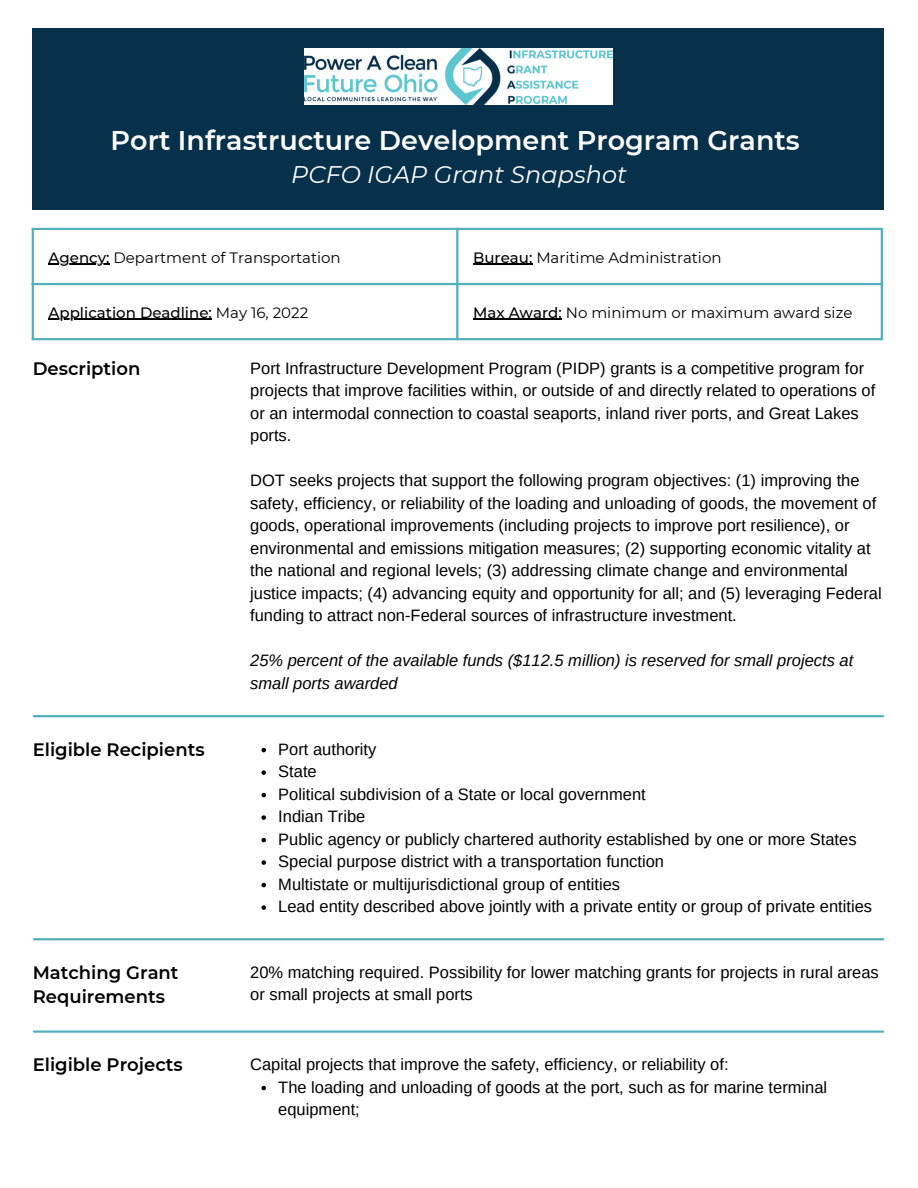
<style>
.page{position:relative;width:918px;height:1188px;background:#fff}
.page>*{position:absolute;margin:0;border:0;box-sizing:border-box;transform-origin:0 0}
.t1{font:600 27px "Montserrat";color:#fff}
.t2{font:italic 24px "Montserrat";color:#fff}
.t3{font:600 18px/24.8px "Montserrat";color:#000}
.t4{font:16.5px/22.5px "Arimo";color:#000}
.t5{font:italic 16.5px/22.5px "Arimo";color:#000}
.t6{font:15px "Montserrat";color:#000}
.t7{font:500 15px "Montserrat";color:#000}
.s1{font-weight:500}
.s2{font-weight:400}
</style>
<div class="page">
<hr style="left:49px;top:264px;width:61px;height:1px;background:#000">
<hr style="left:473px;top:264px;width:59px;height:1px;background:#000">
<hr style="left:49px;top:319px;width:163px;height:1px;background:#000">
<hr style="left:473px;top:319px;width:89px;height:1px;background:#000">
<hr style="left:32px;top:230px;width:2px;height:108px;background:#51b2be">
<hr style="left:456px;top:230px;width:2px;height:108px;background:#51b2be">
<hr style="left:881px;top:230px;width:2px;height:108px;background:#51b2be">
<hr style="left:32px;top:228px;width:851px;height:2px;background:#51b2be">
<hr style="left:32px;top:283px;width:851px;height:2px;background:#51b2be">
<hr style="left:32px;top:338px;width:851px;height:2px;background:#51b2be">
<div style="left:32px;top:28px;width:851px;height:181px;background:#07304b"></div>
<hr style="left:34px;top:715px;width:849px;height:2px;background:#51b2be">
<hr style="left:34px;top:938px;width:849px;height:2px;background:#51b2be">
<hr style="left:34px;top:1030px;width:849px;height:3px;background:#51b2be">
<svg style="left:261px;top:748px;width:5px;height:4px"></svg>
<svg style="left:261px;top:770px;width:5px;height:5px"></svg>
<svg style="left:261px;top:793px;width:5px;height:4px"></svg>
<svg style="left:261px;top:815px;width:5px;height:5px"></svg>
<svg style="left:261px;top:838px;width:5px;height:4px"></svg>
<svg style="left:261px;top:860px;width:5px;height:5px"></svg>
<svg style="left:261px;top:883px;width:5px;height:4px"></svg>
<svg style="left:261px;top:905px;width:5px;height:5px"></svg>
<img style="left:305px;top:48px;width:308px;height:57px">
<svg style="left:261px;top:1086px;width:5px;height:4px"></svg>
<p class="t1" style="left:111px;top:123px;width:691px">Port Infrastructure Development Program Grants</p>
<p class="t2" style="left:291px;top:160px;width:337px">PCFO IGAP Grant Snapshot</p>
<p class="t6" style="left:49px;top:248px;width:294px"><span class="s1">Agency:</span> Department of Transportation</p>
<p class="t6" style="left:473px;top:248px;width:250px"><span class="s1">Bureau:</span> Maritime Administration</p>
<p class="t7" style="left:49px;top:303px;width:261px">Application Deadline: <span class="s2">May 16, 2022</span></p>
<p class="t6" style="left:473px;top:303px;width:381px"><span class="s1">Max Award:</span> No minimum or maximum award size</p>
<p class="t3" style="left:33px;top:356px;width:109px">Description</p>
<p class="t4" style="left:250px;top:357px;width:627px">Port Infrastructure Development Program (PIDP) grants is a competitive program for projects that improve facilities within, or outside of and directly related to operations of or an intermodal connection to coastal seaports, inland river ports, and Great Lakes ports.</p>
<p class="t4" style="left:250px;top:469px;width:633px">DOT seeks projects that support the following program objectives: (1) improving the safety, efficiency, or reliability of the loading and unloading of goods, the movement of goods, operational improvements (including projects to improve port resilience), or environmental and emissions mitigation measures; (2) supporting economic vitality at the national and regional levels; (3) addressing climate change and environmental justice impacts; (4) advancing equity and opportunity for all; and (5) leveraging Federal funding to attract non-Federal sources of infrastructure investment.</p>
<p class="t5" style="left:250px;top:649px;width:605px">25% percent of the available funds ($112.5 million) is reserved for small projects at small ports awarded</p>
<p class="t3" style="left:33px;top:737px;width:173px">Eligible Recipients</p>
<p class="t4" style="left:278px;top:738px;width:100px">Port authority</p>
<p class="t4" style="left:278px;top:760px;width:40px">State</p>
<p class="t4" style="left:278px;top:783px;width:369px">Political subdivision of a State or local government</p>
<p class="t4" style="left:278px;top:805px;width:89px">Indian Tribe</p>
<p class="t4" style="left:278px;top:828px;width:580px">Public agency or publicly chartered authority established by one or more States</p>
<p class="t4" style="left:278px;top:850px;width:387px">Special purpose district with a transportation function</p>
<p class="t4" style="left:278px;top:873px;width:343px">Multistate or multijurisdictional group of entities</p>
<p class="t4" style="left:278px;top:895px;width:595px">Lead entity described above jointly with a private entity or group of private entities</p>
<p class="t3" style="left:33px;top:960px;width:147px">Matching Grant<br>Requirements</p>
<p class="t4" style="left:250px;top:961px;width:630px">20% matching required. Possibility for lower matching grants for projects in rural areas or small projects at small ports</p>
<p class="t3" style="left:33px;top:1052px;width:151px">Eligible Projects</p>
<p class="t4" style="left:250px;top:1053px;width:480px">Capital projects that improve the safety, efficiency, or reliability of:</p>
<p class="t4" style="left:278px;top:1076px;width:551px">The loading and unloading of goods at the port, such as for marine terminal equipment;</p>
</div>
